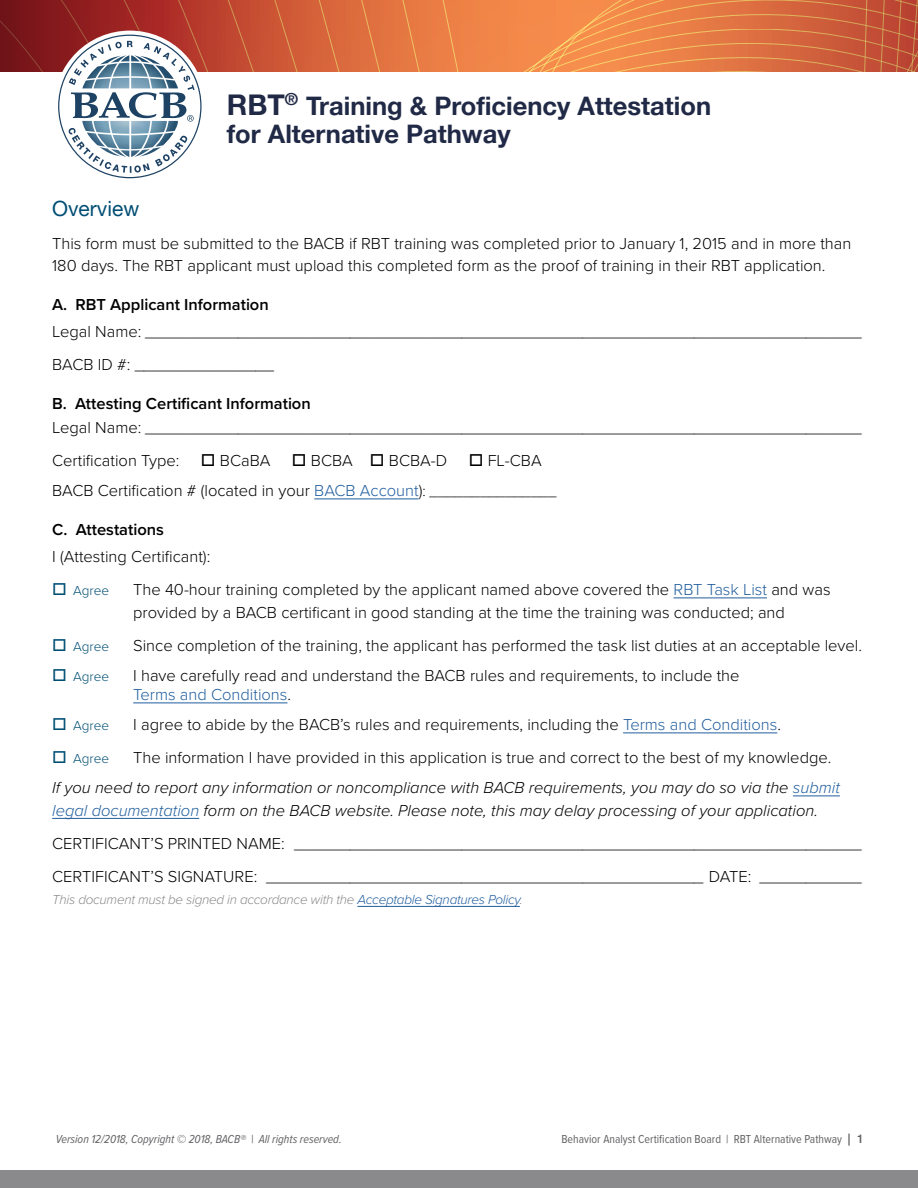
<style>
.page{position:relative;width:918px;height:1188px;background:#fff}
.page>*{position:absolute;margin:0;border:0;box-sizing:border-box;transform-origin:0 0}
.t1{font:700 25.5px/28.5px "Helvetica Neue LT Pro";color:#202945}
.t2{font:21px "Helvetica Neue LT Pro";color:#004e74}
.t3{font:300 16.5px/33px "Proxima Nova";color:#000}
.t4{font:600 16.5px "Proxima Nova";color:#000}
.t5{font:italic 300 13.5px "Proxima Nova";letter-spacing:-.02em;color:#8a8a8d}
.t6{font:300 13.5px "Proxima Nova";color:#004e74}
.t7{font:12px "Proxima Nova Cond";color:#636366}
.t8{font:italic 12px "Proxima Nova Cond";color:#636366}
.s1{font-size:28.5px}
.s2{color:#215e9e}
.s3{font-size:15px}
.s4{font-style:italic}
.s5{font-style:italic;color:#215e9e}
.s6{font-family:"Helvetica Neue LT Pro";font-weight:500}
</style>
<div class="page">
<svg style="left:0;top:0;width:918px;height:29px;background:#cd5f3a"></svg>
<div style="left:0;top:1171px;width:918px;height:17px;background:#8a8a8d"></div>
<hr style="left:314px;top:499px;width:105px;height:1px;background:#215e9e">
<hr style="left:674px;top:598px;width:93px;height:1px;background:#215e9e">
<hr style="left:133px;top:703px;width:154px;height:1px;background:#215e9e">
<hr style="left:623px;top:733px;width:154px;height:1px;background:#215e9e">
<hr style="left:793px;top:796px;width:47px;height:1px;background:#215e9e">
<hr style="left:52px;top:818px;width:147px;height:1px;background:#215e9e">
<hr style="left:357px;top:906px;width:163px;height:1px;background:#215e9e">
<svg style="left:0;top:29px;width:918px;height:149px"></svg>
<h1 class="t1" style="left:227px;top:91px;width:486px"><span class="s1">RBT</span><sup>®</sup> Training &amp; Proficiency Attestation for Alternative Pathway</h1>
<p class="t2" style="left:52px;top:195px;width:89px">Overview</p>
<p class="t3" style="left:52px;top:231px;width:801px;line-height:22.5px">This form must be submitted to the BACB if RBT training was completed prior to January 1, 2015 and in more than<br>180 days. The RBT applicant must upload this completed form as the proof of training in their RBT application.</p>
<p class="t4" style="left:52px;top:292px;width:218px">A. RBT Applicant Information</p>
<p class="t3" style="left:52px;top:314px;width:811px">Legal Name: _____________________________________________________________________________<br>BACB ID #: _______________</p>
<p class="t4" style="left:52px;top:391px;width:260px">B. Attesting Certificant Information</p>
<p class="t3" style="left:52px;top:410px;width:811px">Legal Name: _____________________________________________________________________________<br>Certification Type:</p>
<p class="t3" style="left:52px;top:445px;width:506px;line-height:30px;text-indent:417px">□ FL-CBA<br>BACB Certification # (located in your <span class="s2">BACB Account</span>)<span class="s3">: _______________</span></p>
<p class="t4" style="left:52px;top:517px;width:113px">C. Attestations</p>
<p class="t3" style="left:52px;top:539px;width:160px">I (Attesting Certificant):</p>
<p class="t6" style="left:52px;top:581px;width:59px">□ Agree</p>
<p class="t3" style="left:133px;top:578px;width:699px;line-height:22.5px">The 40-hour training completed by the applicant named above covered the <span class="s2">RBT Task List</span> and was provided by a BACB certificant in good standing at the time the training was conducted; and</p>
<p class="t6" style="left:52px;top:636px;width:59px">□ Agree</p>
<p class="t3" style="left:133px;top:628px;width:730px">Since completion of the training, the applicant has performed the task list duties at an acceptable level.</p>
<p class="t6" style="left:52px;top:666px;width:59px">□ Agree</p>
<p class="t3" style="left:133px;top:665px;width:608px;line-height:19.5px">I have carefully read and understand the BACB rules and requirements, to include the<br><span class="s2">Terms and Conditions</span>.</p>
<p class="t6" style="left:52px;top:716px;width:59px">□ Agree</p>
<p class="t3" style="left:133px;top:707px;width:649px">I agree to abide by the BACB’s rules and requirements, including the <span class="s2">Terms and Conditions</span>.</p>
<p class="t6" style="left:52px;top:749px;width:59px">□ Agree</p>
<p class="t3" style="left:201px;top:443px;width:71px">□ BCaBA</p>
<p class="t3" style="left:292px;top:443px;width:157px">□ BCBA □ BCBA-D</p>
<p class="t3" style="left:52px;top:742px;width:789px;line-height:30px;text-indent:81px">The information I have provided in this application is true and correct to the best of my knowledge.<br><span class="s4">If you need to report any information or noncompliance with BACB requirements, you may do so via the</span> <span class="s5">submit</span></p>
<p class="t3" style="left:52px;top:793px;width:811px"><span class="s5">legal documentation</span> <span class="s4">form on the BACB website. Please note, this may delay processing of your application.<br></span>CERTIFICANT’S PRINTED NAME: _____________________________________________________________<br>CERTIFICANT’S SIGNATURE: _______________________________________________ DATE: ___________</p>
<p class="t5" style="left:52px;top:890px;width:472px">This document must be signed in accordance with the <span class="s2">Acceptable Signatures Policy</span>.</p>
<p class="t8" style="left:56px;top:1131px;width:287px">Version 12/2018, Copyright © 2018, BACB® | All rights reserved.</p>
<p class="t7" style="left:561px;top:1131px;width:304px">Behavior Analyst Certification Board | RBT Alternative Pathway <span class="s6">| 1</span></p>
</div>
